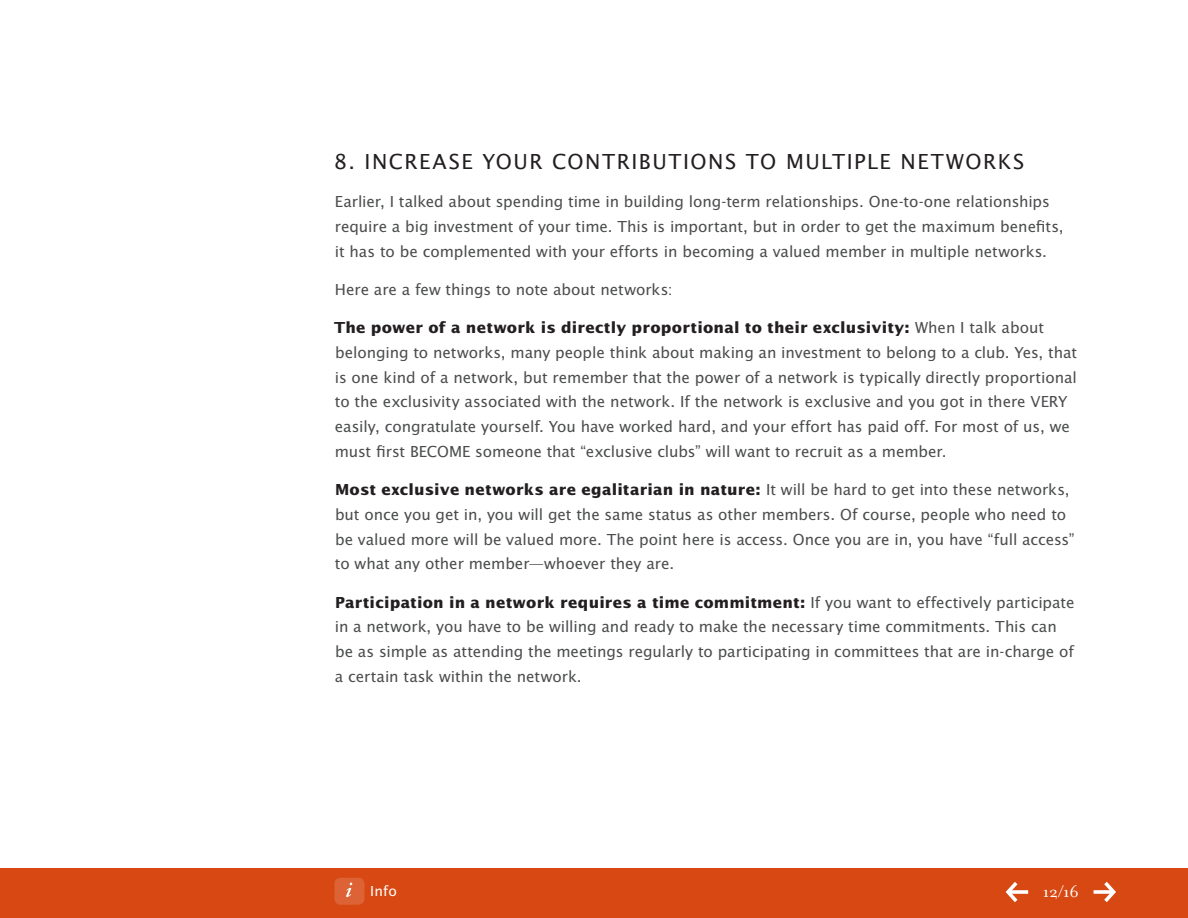
<style>
.page{position:relative;width:1188px;height:918px;background:#fff}
.page>*{position:absolute;margin:0;border:0;box-sizing:border-box;transform-origin:0 0}
.t1{font:22.5px "Lucida Sans EFOP";letter-spacing:.07em;color:#231f20}
.t2{font:18px "Filosofia";color:#fff}
.t3{font:16.5px/24.8px "Lucida Sans EFOP";letter-spacing:-.005em;color:#4b4c4d}
.t4{font:15px "Lucida Sans EFOP";color:#fff}
.s1{font-weight:700;color:#231f20}
</style>
<div class="page">
<div style="left:0;top:869px;width:1188px;height:49px;background:#d74812"></div>
<div style="left:334px;top:878px;width:30px;height:27px;background:#dd6336;border-radius:6px"></div>
<svg style="left:346px;top:883px;width:6px;height:14px"></svg>
<svg style="left:1006px;top:882px;width:22px;height:20px"></svg>
<svg style="left:1094px;top:882px;width:22px;height:20px"></svg>
<h1 class="t1" style="left:334px;top:149px;width:690px">8. Increase your contributi ons to m ulti ple networks</h1>
<p class="t3" style="left:335px;top:190px;width:730px">Earlier, I talked about spending time in building long-term relationships. One-to-one relationships require a big investment of your time. This is important, but in order to get the maximum benefits, it has to be complemented with your efforts in becoming a valued member in multiple networks.</p>
<p class="t3" style="left:335px;top:278px;width:339px">Here are a few things to note about networks:</p>
<p class="t3" style="left:334px;top:316px;width:745px"><span class="s1">The power of a network is directly proportional to their exclusivity:</span> When I talk about belonging to networks, many people think about making an investment to belong to a club. Yes, that is one kind of a network, but remember that the power of a network is typically directly proportional to the exclusivity associated with the network. If the network is exclusive and you got in there VERY easily, congratulate yourself. You have worked hard, and your effort has paid off. For most of us, we must first BECO</p>
<p class="t3" style="left:449px;top:440px;width:499px">ME someone that “exclusive clubs” will want to recruit as a member.</p>
<p class="t3" style="left:335px;top:478px;width:741px"><span class="s1">Most exclusive networks are egalitarian in nature:</span> It will be hard to get into these networks, but once you get in, you will get the same status as other members. Of course, people who need to be valued more will be valued more. The point here is access. Once you are in, you have “full access” to what any other member—whoever they are.</p>
<p class="t3" style="left:335px;top:591px;width:741px"><span class="s1">Participation in a network requires a time commitment:</span> If you want to effectively participate in a network, you have to be willing and ready to make the necessary time commitments. This can be as simple as attending the meetings regularly to participating in committees that are in-charge of a certain task within the network.</p>
<p class="t4" style="left:370px;top:883px;width:28px">Info</p>
<p class="t2" style="left:1043px;top:881px;width:38px">12/16</p>
</div>
